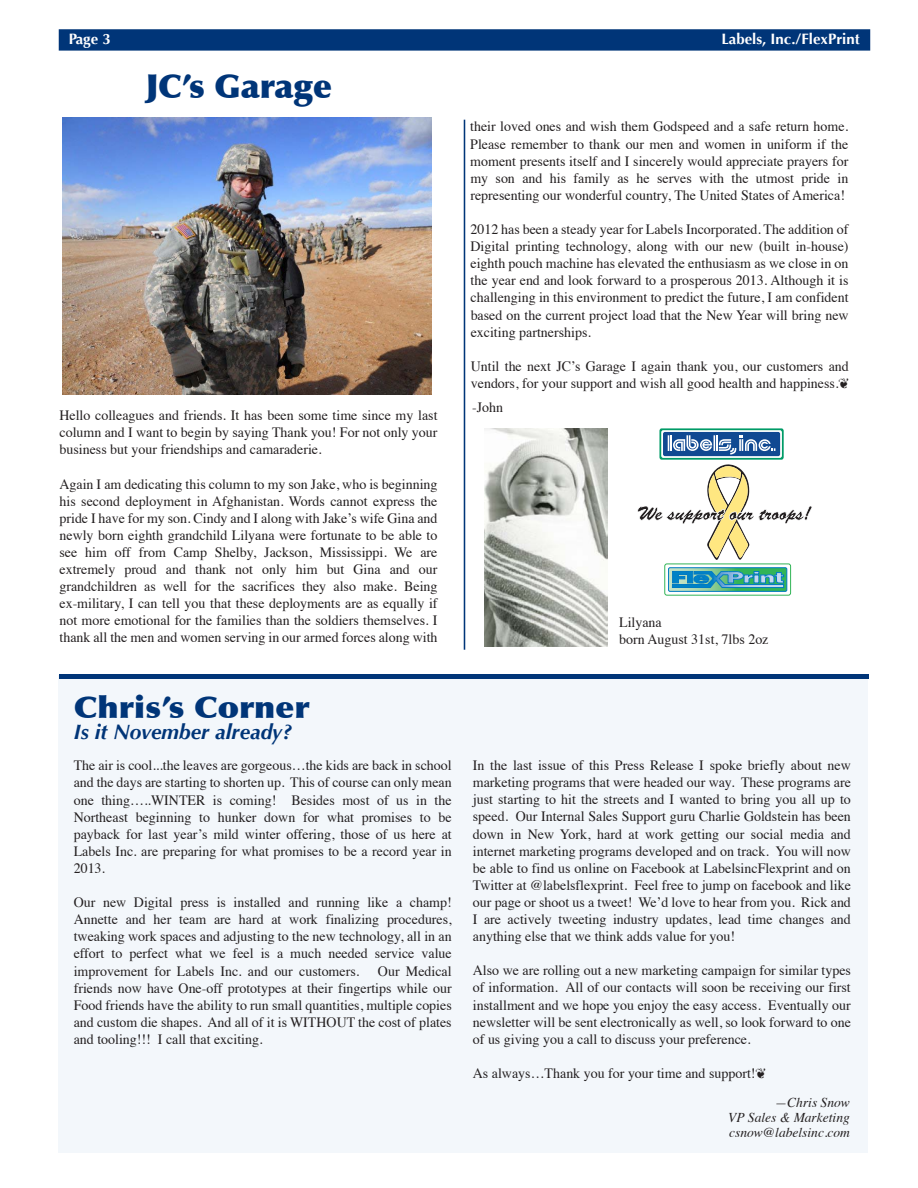
<style>
.page{position:relative;width:918px;height:1188px;background:#fff}
.page>*{position:absolute;margin:0;border:0;box-sizing:border-box;transform-origin:0 0}
.t1{font:900 33px "Optima";color:#003578}
.t2{font:900 30px "Optima";color:#003578;scale:1.1 1}
.t3{font:italic 700 21px "Optima";color:#003578}
.t4{font:700 15px "Optima";color:#fff}
.t5{font:14.25px/17.1px "Times";color:#231f20;text-align:justify}
.t6{font:italic 13.5px/15px "Times";color:#231f20;text-align:justify}
</style>
<div class="page">
<hr style="left:464px;top:120px;width:1px;height:530px;background:#003578">
<div style="left:59px;top:30px;width:810px;height:20px;background:#003578"></div>
<div style="left:59px;top:29px;width:811px;height:22px;border:2px solid #003578"></div>
<div style="left:58px;top:676px;width:810px;height:477px;background:#f3f7fb"></div>
<div style="left:59px;top:674px;width:810px;height:5px;background:#003578"></div>
<img style="left:63px;top:118px;width:369px;height:277px">
<img style="left:484px;top:428px;width:123px;height:218px">
<svg style="left:637px;top:464px;width:175px;height:96px"></svg>
<div style="left:664px;top:564px;width:127px;height:31px;border:1px solid #32b457;border-radius:2px"></div>
<div style="left:668px;top:567px;width:119px;height:25px;border:1px solid #007ac2"></div>
<svg style="left:669px;top:568px;width:118px;height:23px;background:#4aa8aa"></svg>
<div style="left:659px;top:428px;width:125px;height:32px;background:#009b67;border-radius:2px"></div>
<svg style="left:661px;top:430px;width:121px;height:28px"></svg>
<div style="left:663px;top:432px;width:117px;height:24px;background:#104992;border-radius:2px"></div>
<svg style="left:668px;top:435px;width:107px;height:20px"></svg>
<p class="t4" style="left:69px;top:30px;width:43px">Page 3</p>
<p class="t4" style="left:721px;top:30px;width:140px">Labels, Inc./FlexPrint</p>
<h1 class="t1" style="left:145px;top:66px;width:188px">JC’s Garage</h1>
<p class="t5" style="left:59px;top:406px;width:380px">Hello colleagues and friends. It has been some time since my last column and I want to begin by saying Thank you! For not only your business but your friendships and camaraderie.</p>
<p class="t5" style="left:59px;top:474px;width:380px">Again I am dedicating this column to my son Jake, who is beginning his second deployment in Afghanistan. Words cannot express the pride I have for my son. Cindy and I along with Jake’s wife Gina and newly born eighth grandchild Lilyana were fortunate to be able to see him off from Camp Shelby, Jackson, Mississippi. We are extremely proud and thank not only him but Gina and our grandchildren as well for the sacrifices they also make. Being ex-military, I can tell you that these deployments are as equally if not more emotional for the families than the soldiers themselves. I thank all the men and women serving in our armed forces along with</p>
<p class="t5" style="left:470px;top:117px;width:380px">their loved ones and wish them Godspeed and a safe return home.<br>Please remember to thank our men and women in uniform if the moment presents itself and I sincerely would appreciate prayers for my son and his family as he serves with the utmost pride in representing our wonderful country, The United States of America!</p>
<p class="t5" style="left:470px;top:219px;width:380px">2012 has been a steady year for Labels Incorporated. The addition of Digital printing technology, along with our new (built in-house) eighth pouch machine has elevated the enthusiasm as we close in on the year end and look forward to a prosperous 2013. Although it is challenging in this environment to predict the future, I am confident based on the current project load that the New Year will bring new exciting partnerships.</p>
<p class="t5" style="left:471px;top:356px;width:380px">Until the next JC’s Garage I again thank you, our customers and vendors, for your support and wish all good health and happiness.❦</p>
<p class="t5" style="left:472px;top:397px;width:33px">-John</p>
<p class="t5" style="left:619px;top:613px;width:151px">Lilyana<br>born August 31st, 7lbs 2oz</p>
<h2 class="t2" style="left:74px;top:689px;width:216px">Chris’s Corner</h2>
<h3 class="t3" style="left:74px;top:719px;width:219px">Is it November already?</h3>
<p class="t5" style="left:74px;top:756px;width:380px">The air is cool...the leaves are gorgeous…the kids are back in school and the days are starting to shorten up. This of course can only mean one thing…..WINTER is coming! Besides most of us in the Northeast beginning to hunker down for what promises to be payback for last year’s mild winter offering, those of us here at Labels Inc. are preparing for what promises to be a record year in 2013.</p>
<p class="t5" style="left:74px;top:893px;width:380px">Our new Digital press is installed and running like a champ!<br>Annette and her team are hard at work finalizing procedures, tweaking work spaces and adjusting to the new technology, all in an effort to perfect what we feel is a much needed service value improvement for Labels Inc. and our customers.</p>
<p class="t5" style="left:74px;top:961px;width:380px;text-indent:304px">Our Medical friends now have One-off prototypes at their fingertips while our Food friends have the ability to run small quantities, multiple copies and custom die shapes. And all of it is WITHOUT the cost of plates and tooling!!! I call that exciting.</p>
<p class="t5" style="left:473px;top:756px;width:380px">In the last issue of this Press Release I spoke briefly about new marketing programs that were headed our way. These programs are just starting to hit the streets and I wanted to bring you all up to speed. Our Internal Sales Support guru Charlie Goldstein has been down in New York, hard at work getting our social media and internet marketing programs developed and on track. You will now be able to find us online on Facebook at LabelsincFlexprint and on Twitter at @labelsflexprint. Feel free to jump on facebook and like our page or shoot us a tweet! We’d love to hear from you. Rick and I are actively tweeting industry updates, lead time changes and anything else that we think adds value for you!</p>
<p class="t5" style="left:473px;top:961px;width:380px">Also we are rolling out a new marketing campaign for similar types of information. All of our contacts will soon be receiving our first installment and we hope you enjoy the easy access. Eventually our newsletter will be sent electronically as well, so look forward to one of us giving you a call to discuss your preference.</p>
<p class="t5" style="left:473px;top:1063px;width:295px">As always…Thank you for your time and support!❦</p>
<p class="t6" style="left:728px;top:1094px;width:123px;text-indent:47px">—Chris Snow VP Sales &amp; Marketing csnow@labelsinc.com</p>
</div>
